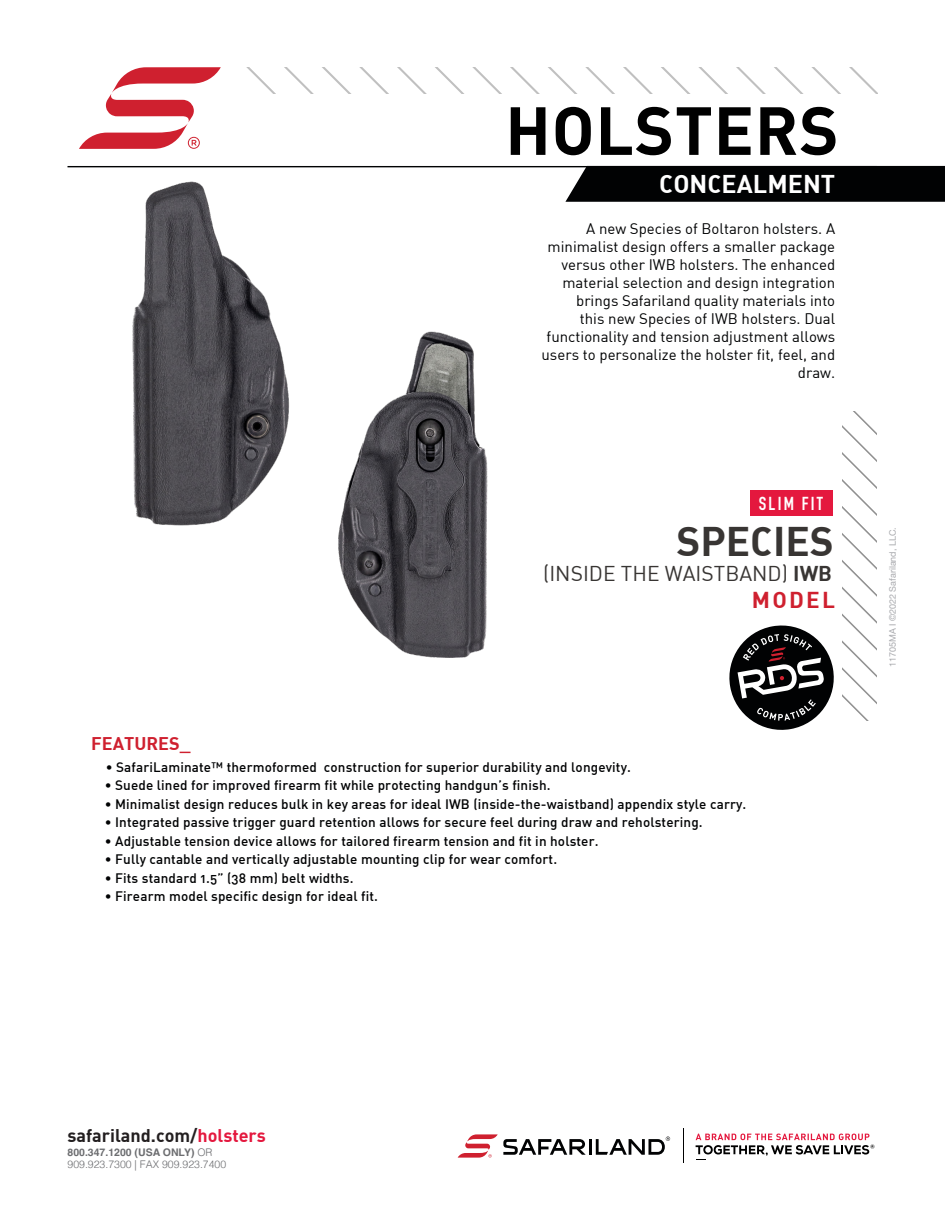
<style>
.page{position:relative;width:945px;height:1215px;background:#fff}
.page>*{position:absolute;margin:0;border:0;box-sizing:border-box;transform-origin:0 0}
.t1{font:66.9px "DIN Bold";letter-spacing:.01em;color:#000}
.t2{font:40.5px "DIN Bold Alternate";color:#383533}
.t3{font:25.2px "DIN Bold Alternate";color:#fff}
.t4{font:22.5px "DIN Bold Alternate";letter-spacing:.1em;color:#cf202f}
.t5{font:21px "DIN Regular Alternate";color:#383533}
.t6{font:700 18.6px "DIN Condensed";letter-spacing:.12em;color:#fff}
.t7{font:18px "DIN Bold";color:#231f20}
.t8{font:18px "DIN Bold Alternate";color:#cf202f}
.t9{font:15px/18px "DIN Regular Alternate";color:#010203;text-align:right}
.t10{font:13.5px "DIN Medium Alternate";letter-spacing:.01em;color:#010203}
.t11{font:300 10.5px "Helvetica";color:#6c6d70}
.t12{font:700 10.5px "Helvetica";color:#6c6d70}
.t13{font:9px "Helvetica Neue";color:#a8a9ad}
.s1{font-family:"DIN Bold"}
.s2{color:#e4183e}
.s3{font-weight:300}
</style>
<div class="page">
<svg style="left:696px;top:1134px;width:179px;height:26px"></svg>
<hr style="left:683px;top:1128px;width:1px;height:35px;background:#000">
<hr style="left:68px;top:166px;width:809px;height:1px;background:#010203">
<div style="left:565px;top:166px;width:380px;height:36px;background:#010203"></div>
<svg style="left:247px;top:68px;width:631px;height:25px"></svg>
<svg style="left:79px;top:67px;width:142px;height:82px"></svg>
<hr style="left:589px;top:1139px;width:3px;height:16px;background:#010203">
<svg style="left:596px;top:1137px;width:74px;height:18px"></svg>
<svg style="left:458px;top:1134px;width:128px;height:24px"></svg>
<svg style="left:729px;top:411px;width:148px;height:319px"></svg>
<img style="left:132px;top:182px;width:141px;height:344px">
<img style="left:254px;top:327px;width:234px;height:331px">
<p class="t1" style="left:505px;top:87px;width:335px">HOLSTERS</p>
<p class="t3" style="left:659px;top:167px;width:177px">CONCEALMENT</p>
<p class="t9" style="left:542px;top:219px;width:295px">A new Species of Boltaron holsters. A minimalist design offers a smaller package versus other IWB holsters. The enhanced material selection and design integration brings Safariland quality materials into<br>this new Species of IWB holsters. Dual functionality and tension adjustment allows users to personalize the holster fit, feel, and draw.</p>
<p class="t6" style="left:759px;top:491px;width:66px">SLIM FIT</p>
<p class="t2" style="left:676px;top:515px;width:159px">SPECIES</p>
<p class="t5" style="left:543px;top:561px;width:290px">(INSIDE THE WAISTBAND) <span class="s1">IWB</span></p>
<p class="t4" style="left:752px;top:586px;width:85px">MODEL</p>
<p class="t8" style="left:91px;top:732px;width:101px">FEATURES_</p>
<p class="t10" style="left:106px;top:758px;width:527px">• SafariLaminate™ thermoformed construction for superior durability and longevity.</p>
<p class="t10" style="left:105px;top:777px;width:447px">• Suede lined for improved firearm fit while protecting handgun’s finish.</p>
<p class="t10" style="left:105px;top:795px;width:643px">• Minimalist design reduces bulk in key areas for ideal IWB (inside-the-waistband) appendix style carry.</p>
<p class="t10" style="left:105px;top:814px;width:599px">• Integrated passive trigger guard retention allows for secure feel during draw and reholstering.</p>
<p class="t10" style="left:105px;top:832px;width:495px">• Adjustable tension device allows for tailored firearm tension and fit in holster.</p>
<p class="t10" style="left:105px;top:851px;width:454px">• Fully cantable and vertically adjustable mounting clip for wear comfort.</p>
<p class="t10" style="left:105px;top:869px;width:250px">• Fits standard 1.5” (38 mm) belt widths.</p>
<p class="t10" style="left:105px;top:888px;width:275px">• Firearm model specific design for ideal fit.</p>
<p class="t13" style="left:886px;top:667px;width:142px;rotate:-90deg">11705MA I ©2022 Safariland, LLC.</p>
<p class="t7" style="left:68px;top:1124px;width:200px">safariland.com/<span class="s2">holsters</span></p>
<p class="t12" style="left:68px;top:1146px;width:147px">800.347.1200 (USA ONLY) <span class="s3">OR</span></p>
<p class="t11" style="left:68px;top:1155px;width:160px">909.923.7300 | FAX 909.923.7400</p>
</div>
